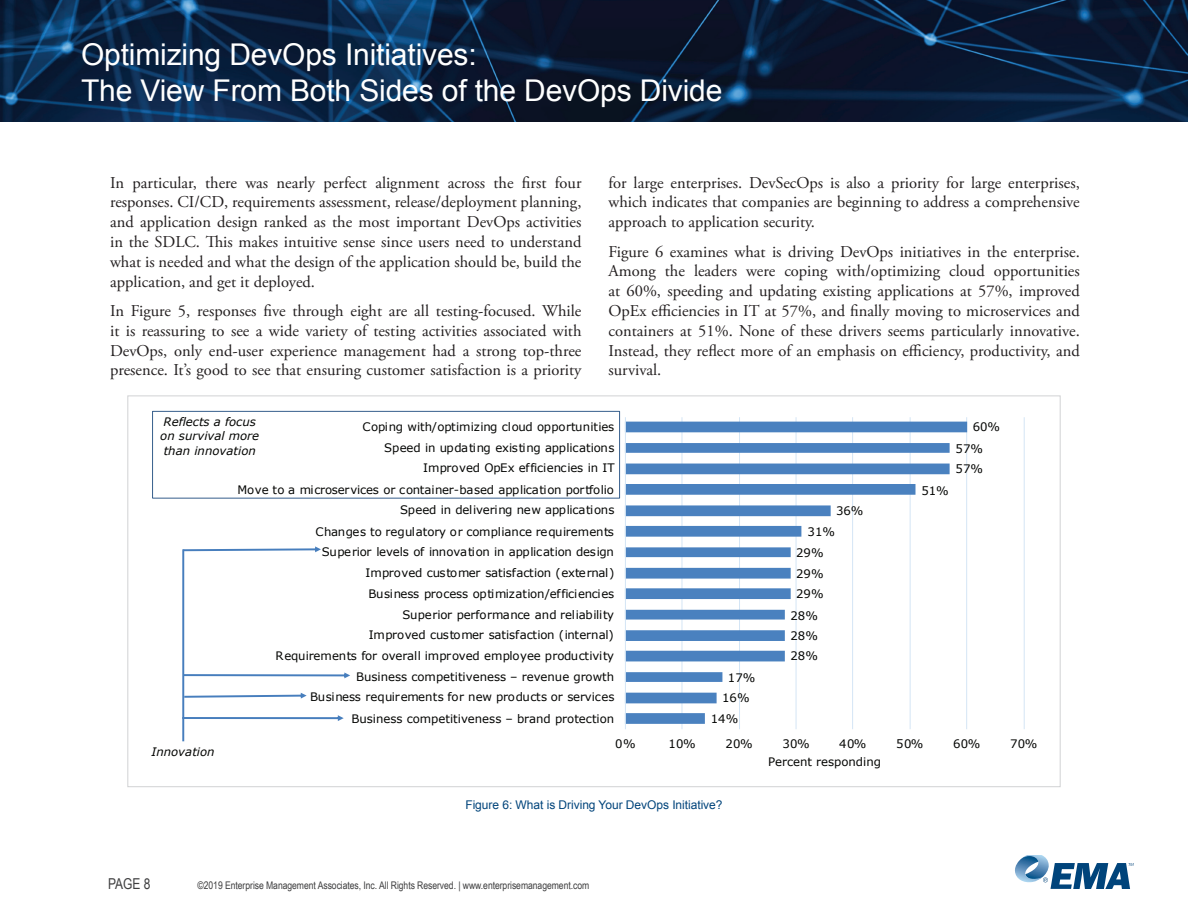
<style>
.page{position:relative;width:1188px;height:918px;background:#fff}
.page>*{position:absolute;margin:0;border:0;box-sizing:border-box;transform-origin:0 0}
.t1{font:30px/36px "Arial";letter-spacing:-.005em;color:#fff}
.t2{font:16.5px/19.8px "Adobe Garamond Pro";color:#231f20;text-align:justify}
.t3{font:15px "Arial";color:#3e3e3f;scale:.8 1}
.t4{font:12px "Arial";letter-spacing:-.005em;color:#00447b}
.t5{font:11.7px/20.9px "Verdana";letter-spacing:-.01em;color:#040503}
.t6{font:italic 11.7px/14.1px "Verdana";color:#040503}
.t7{font:10.5px "Arial Narrow";letter-spacing:-.005em;color:#3e3e3f}
</style>
<div class="page">
<img style="left:0;top:0;width:1188px;height:122px">
<svg style="left:1015px;top:855px;width:119px;height:34px"></svg>
<hr style="left:681px;top:417px;width:1px;height:312px;background:#d4e5f5">
<hr style="left:739px;top:417px;width:1px;height:312px;background:#d4e5f5">
<hr style="left:796px;top:417px;width:1px;height:312px;background:#d4e5f5">
<hr style="left:852px;top:417px;width:1px;height:312px;background:#d4e5f5">
<hr style="left:910px;top:417px;width:1px;height:312px;background:#d4e5f5">
<hr style="left:966px;top:417px;width:1px;height:312px;background:#d4e5f5">
<hr style="left:1024px;top:417px;width:1px;height:312px;background:#d4e5f5">
<svg style="left:626px;top:422px;width:341px;height:302px"></svg>
<hr style="left:625px;top:417px;width:1px;height:312px;background:#d4e5f5">
<div style="left:152px;top:411px;width:468px;height:88px;border:1px solid #365e8c"></div>
<hr style="left:182px;top:549px;width:2px;height:192px;background:#477ebd">
<svg style="left:183px;top:546px;width:138px;height:6px"></svg>
<svg style="left:184px;top:673px;width:166px;height:5px"></svg>
<svg style="left:184px;top:693px;width:123px;height:6px"></svg>
<svg style="left:182px;top:715px;width:162px;height:6px"></svg>
<h1 class="t1" style="left:81px;top:37px;width:643px">Optimizing DevOps Initiatives:<br>The View From Both Sides of the DevOps Divide</h1>
<p class="t2" style="left:110px;top:173px;width:473px">In particular, there was nearly perfect alignment across the first four responses. CI/CD, requirements assessment, release/deployment planning, and application design ranked as the most important DevOps activities in the SDLC. This makes intuitive sense since users need to understand what is needed and what the design of the application should be, build the application, and get it deployed.</p>
<p class="t2" style="left:110px;top:301px;width:473px">In Figure 5, responses five through eight are all testing-focused. While it is reassuring to see a wide variety of testing activities associated with DevOps, only end-user experience management had a strong top-three presence. It’s good to see that ensuring customer satisfaction is a priority</p>
<p class="t2" style="left:608px;top:173px;width:473px">for large enterprises. DevSecOps is also a priority for large enterprises, which indicates that companies are beginning to address a comprehensive approach to application security.</p>
<p class="t2" style="left:608px;top:242px;width:473px">Figure 6 examines what is driving DevOps initiatives in the enterprise.<br>Among the leaders were coping with/optimizing cloud opportunities at 60%, speeding and updating existing applications at 57%, improved OpEx efficiencies in IT at 57%, and finally moving to microservices and containers at 51%. None of these drivers seems particularly innovative.<br>Instead, they reflect more of an emphasis on efficiency, productivity, and survival.</p>
<p class="t6" style="left:160px;top:415px;width:100px">Reflects a focus on survival more than innovation</p>
<p class="t5" style="left:237px;top:417px;width:379px;text-align:right">Coping with/optimizing cloud opportunities<br>Speed in updating existing applications<br>Improved OpEx efficiencies in IT<br>Move to a microservices or container-based application portfolio Speed in delivering new applications<br>Changes to regulatory or compliance requirements<br>Superior levels of innovation in application design<br>Improved customer satisfaction (external)<br>Business process optimization/efficiencies<br>Superior performance and reliability<br>Improved customer satisfaction (internal)<br>Requirements for overall improved employee productivity Business competitiveness – revenue growth<br>Business requirements for new products or services<br>Business competitiveness – brand protection</p>
<p class="t5" style="left:728px;top:667px;width:29px">17%</p>
<p class="t5" style="left:722px;top:688px;width:29px">16%</p>
<p class="t5" style="left:711px;top:708px;width:29px">14%</p>
<p class="t5" style="left:836px;top:500px;width:29px">36%</p>
<p class="t5" style="left:808px;top:521px;width:29px">31%</p>
<p class="t5" style="left:796px;top:542px;width:29px">29%</p>
<p class="t5" style="left:796px;top:563px;width:29px">29%</p>
<p class="t5" style="left:796px;top:583px;width:29px">29%</p>
<p class="t5" style="left:791px;top:605px;width:29px">28%</p>
<p class="t5" style="left:791px;top:625px;width:29px">28%</p>
<p class="t5" style="left:791px;top:646px;width:29px">28%</p>
<p class="t5" style="left:921px;top:480px;width:29px">51%</p>
<p class="t5" style="left:956px;top:416px;width:46px;text-indent:17px">60%<br>57%<br>57%</p>
<p class="t6" style="left:151px;top:745px;width:65px">Innovation</p>
<p class="t5" style="left:615px;top:733px;width:22px">0%</p>
<p class="t5" style="left:669px;top:733px;width:29px">10%</p>
<p class="t5" style="left:725px;top:733px;width:29px">20%</p>
<p class="t5" style="left:782px;top:733px;width:29px">30%</p>
<p class="t5" style="left:839px;top:733px;width:29px">40%</p>
<p class="t5" style="left:896px;top:733px;width:29px">50%</p>
<p class="t5" style="left:953px;top:733px;width:29px">60%</p>
<p class="t5" style="left:1010px;top:733px;width:29px">70%</p>
<p class="t5" style="left:768px;top:751px;width:115px">Percent responding</p>
<p class="t4" style="left:465px;top:797px;width:259px">Figure 6: What is Driving Your DevOps Initiative?</p>
<p class="t3" style="left:108px;top:874px;width:55px">PAGE 8</p>
<p class="t7" style="left:198px;top:877px;width:393px">©2019 Enterprise Management Associates, Inc. All Rights Reserved. | www.enterprisemanagement.com</p>
</div>
